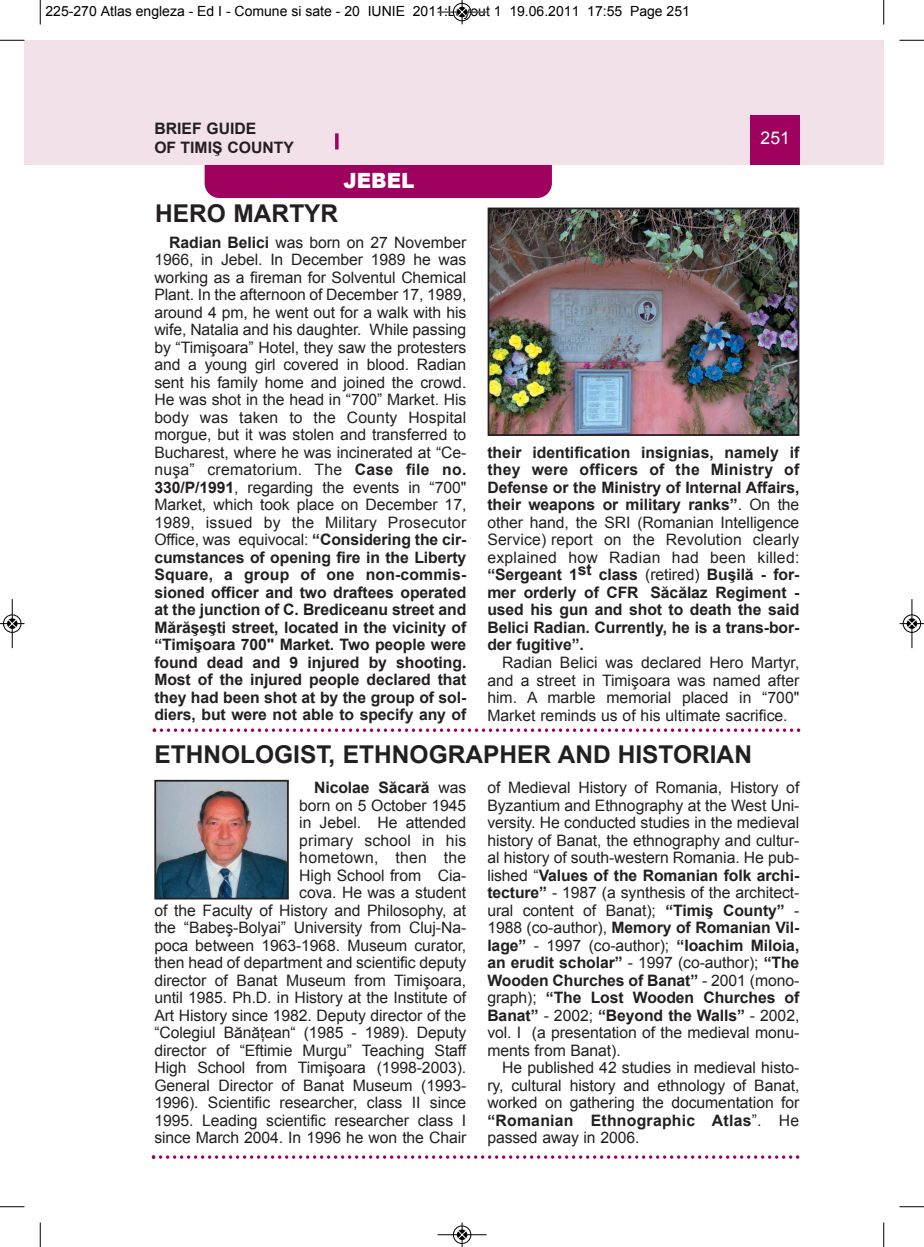
<style>
.page{position:relative;width:924px;height:1247px;background:#fff}
.page>*{position:absolute;margin:0;border:0;box-sizing:border-box;transform-origin:0 0}
.t1{font:700 24.5px "Arial";color:#231f20}
.t2{font:900 21px "Arial";color:#fff;scale:.95 1}
.t3{font:17.5px "Arial";color:#fff}
.t4{font:15.75px/17.5px "Arial";letter-spacing:-.005em;color:#231f20;text-align:justify}
.t5{font:700 15.75px/17.5px "Arial";letter-spacing:-.005em;color:#231f20}
.t6{font:14px "Arial";color:#000}
.s1{font-weight:700}
.s2{font-weight:400}
</style>
<div class="page">
<div style="left:24px;top:40px;width:16px;height:124px;background:#f3e1e9"></div>
<div style="left:205px;top:135px;width:347px;height:63px;background:#9e015e;border-radius:15px"></div>
<div style="left:40px;top:40px;width:844px;height:124px;background:#f3e1e9"></div>
<div style="left:750px;top:115px;width:50px;height:49px;background:#9e015e"></div>
<svg style="left:335px;top:133px;width:4px;height:16px"></svg>
<img style="left:491px;top:210px;width:305px;height:223px">
<div style="left:488px;top:207px;width:311px;height:229px;border:2px solid #231f20"></div>
<img style="left:157px;top:782px;width:129px;height:114px">
<div style="left:154px;top:779px;width:135px;height:120px;border:2px solid #231f20"></div>
<svg style="left:153px;top:728px;width:647px;height:4px"></svg>
<svg style="left:152px;top:1155px;width:647px;height:3px"></svg>
<svg style="left:40px;top:0;width:1px;height:24px"></svg>
<svg style="left:0;top:40px;width:24px;height:1px"></svg>
<svg style="left:883px;top:0;width:1px;height:24px"></svg>
<svg style="left:899px;top:40px;width:25px;height:1px"></svg>
<svg style="left:40px;top:1222px;width:1px;height:24px"></svg>
<svg style="left:0;top:1206px;width:24px;height:1px"></svg>
<svg style="left:883px;top:1222px;width:1px;height:24px"></svg>
<svg style="left:899px;top:1206px;width:25px;height:1px"></svg>
<hr style="left:438px;top:12px;width:48px;height:1px;background:#000">
<div style="left:453px;top:3px;width:18px;height:18px;border:1px solid #000;border-radius:50%"></div>
<svg style="left:458px;top:0;width:8px;height:24px"></svg>
<hr style="left:438px;top:1234px;width:48px;height:1px;background:#000">
<div style="left:453px;top:1225px;width:18px;height:18px;border:1px solid #000;border-radius:50%"></div>
<svg style="left:458px;top:1222px;width:8px;height:24px"></svg>
<div style="left:3px;top:614px;width:19px;height:19px;border:1px solid #fff;border-radius:50%"></div>
<hr style="left:12px;top:599px;width:1px;height:49px;background:#000">
<div style="left:3px;top:614px;width:18px;height:18px;border:1px solid #000;border-radius:50%"></div>
<svg style="left:0;top:619px;width:24px;height:9px"></svg>
<div style="left:902px;top:614px;width:19px;height:19px;border:1px solid #fff;border-radius:50%"></div>
<hr style="left:911px;top:599px;width:1px;height:49px;background:#000">
<div style="left:903px;top:614px;width:18px;height:18px;border:1px solid #000;border-radius:50%"></div>
<svg style="left:900px;top:619px;width:24px;height:9px"></svg>
<p class="t6" style="left:46px;top:3px;width:646px">225-270 Atlas engleza - Ed I - Comune si sate - 20 IUNIE 2011:Layout 1 19.06.2011 17:55 Page 251</p>
<p class="t5" style="left:154px;top:119px;width:141px;line-height:18.9px">BRIEF GUIDE<br>OF TIMIŞ COUNTY</p>
<h2 class="t2" style="left:344px;top:165px;width:76px">JEBEL</h2>
<h1 class="t1" style="left:155px;top:200px;width:185px">HERO MARTYR</h1>
<p class="t3" style="left:760px;top:128px;width:31px">251</p>
<p class="t4" style="left:154px;top:233px;width:313px;text-indent:15px"><span class="s1">Radian Belici</span> was born on 27 November 1966, in Jebel. In December 1989 he was working as a fireman for Solventul Chemical Plant. In the afternoon of December 17, 1989, around 4 pm, he went out for a walk with his wife, Natalia and his daughter. While passing by “Timişoara” Hotel, they saw the protesters and a young girl covered in blood. Radian sent his family home and joined the crowd.<br>He was shot in the head in “700” Market. His body was taken to the County Hospital morgue, but it was stolen and transferred to Bucharest, where he was incinerated at “Ce&shy;nuşa” crematorium. The <span class="s1">Case file no.<br>330/P/1991</span>, regarding the events in “700" Market, which took place on December 17, 1989, issued by the Military Prosecutor Office, was equivocal: <span class="s1">“Considering the cir&shy;cumstances of opening fire in the Liberty Square, a group of one non-commis&shy;sioned officer and two draftees operated at the junction of C. Brediceanu street and Mărăşeşti street, located in the vicinity of “Timişoara 700" Market. Two people were found dead and 9 injured by shooting.<br>Most of the injured people declared that they had been shot at by the group of sol&shy;diers, but were not able to specify any of</span></p>
<p class="t5" style="left:487px;top:443px;width:313px;text-align:justify">their identification insignias, namely if they were officers of the Ministry of Defense or the Ministry of Internal Affairs, their weapons or military ranks”<span class="s2">. On the other hand, the SRI (Romanian Intelligence Service) report on the Revolution clearly explained how Radian had been killed: </span>“Sergeant 1st class <span class="s2">(retired)</span> Buşilă - for&shy;mer orderly of CFR Săcălaz Regiment - used his gun and shot to death the said Belici Radian. Currently, he is a trans-bor&shy;der fugitive”.</p>
<p class="t4" style="left:487px;top:653px;width:313px;text-indent:15px">Radian Belici was declared Hero Martyr, and a street in Timişoara was named after him. A marble memorial placed in “700" Market reminds us of his ultimate sacrifice.</p>
<h1 class="t1" style="left:154px;top:740px;width:599px">ETHNOLOGIST, ETHNOGRAPHER AND HISTORIAN</h1>
<p class="t4" style="left:154px;top:778px;width:313px;text-align:right"><span class="s1">Nicolae Săcară</span> was<br>born on 5 October 1945<br>in Jebel. He attended<br>primary school in his<br>hometown, then the<br>High School from Cia-<br>cova. He was a student<br>of the Faculty of History and Philosophy, at the “Babeş-Bolyai” University from Cluj-Na&shy;poca between 1963-1968. Museum curator, then head of department and scientific deputy director of Banat Museum from Timişoara, until 1985. Ph.D. in History at the Institute of Art History since 1982. Deputy director of the “Colegiul Bănăţean“ (1985 - 1989). Deputy director of “Eftimie Murgu” Teaching Staff High School from Timişoara (1998-2003).<br>General Director of Banat Museum (1993- 1996). Scientific researcher, class II since 1995. Leading scientific researcher class I since March 2004. In 1996 he won the Chair</p>
<p class="t4" style="left:487px;top:778px;width:313px">of Medieval History of Romania, History of Byzantium and Ethnography at the West Uni&shy;versity. He conducted studies in the medieval history of Banat, the ethnography and cultur&shy;al history of south-western Romania. He pub&shy;lished “<span class="s1">Values of the Romanian folk archi&shy;tecture”</span> - 1987 (a synthesis of the architect&shy;ural content of Banat); <span class="s1">“Timiş County”</span> - 1988 (co-author), <span class="s1">Memory of Romanian Vil&shy;lage”</span> - 1997 (co-author); <span class="s1">“Ioachim Miloia, an erudit scholar”</span> - 1997 (co-author); <span class="s1">“The Wooden Churches of Banat”</span> - 2001 (mono&shy;graph); <span class="s1">“The Lost Wooden Churches of Banat”</span> - 2002; <span class="s1">“Beyond the Walls”</span> - 2002, vol. I (a presentation of the medieval monu&shy;ments from Banat).</p>
<p class="t4" style="left:487px;top:1058px;width:313px;text-indent:15px">He published 42 studies in medieval histo&shy;ry, cultural history and ethnology of Banat, worked on gathering the documentation for <span class="s1">“Romanian Ethnographic Atlas</span>”. He passed away in 2006.</p>
</div>
